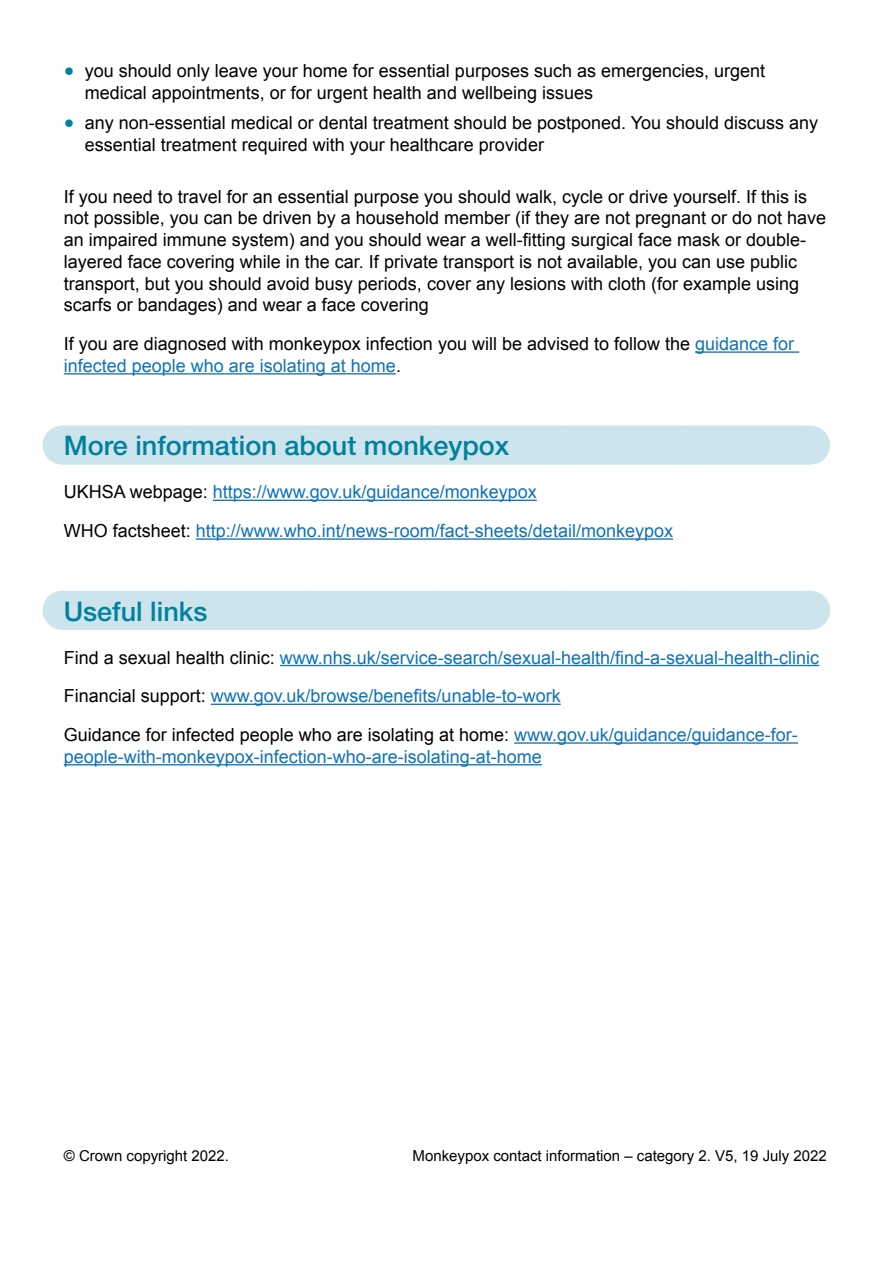
<style>
.page{position:relative;width:893px;height:1263px;background:#fff}
.page>*{position:absolute;margin:0;border:0;box-sizing:border-box;transform-origin:0 0}
.t1{font:500 27px "Helvetica Neue LT Std";color:#00819d}
.Body_copy{font:18px/21.8px "Arial";color:#000}
.Body_copy-2{font:18px/21.8px "Arial";color:#1072b9}
.Bullet_text{font:18px/21.8px "Arial";color:#000}
.Body_copy-3{font:15px "Arial";color:#000}
.s1{font-size:30px;color:#00819d}
.s2{color:#1072b9}
.s3{color:#000}
</style>
<div class="page">
<hr style="left:695px;top:351px;width:104px;height:2px;background:#1072b9">
<hr style="left:64px;top:373px;width:332px;height:1px;background:#1072b9">
<div style="left:62px;top:426px;width:748px;height:39px;background:#cde4ec"></div>
<svg style="left:189px;top:464px;width:558px;height:1px"></svg>
<hr style="left:810px;top:426px;width:1px;height:39px;background:#cde4ec">
<hr style="left:213px;top:500px;width:324px;height:1px;background:#1072b9">
<hr style="left:196px;top:538px;width:477px;height:2px;background:#1072b9">
<div style="left:62px;top:591px;width:748px;height:39px;background:#cde4ec"></div>
<hr style="left:810px;top:591px;width:1px;height:39px;background:#cde4ec">
<hr style="left:280px;top:665px;width:539px;height:1px;background:#1072b9">
<hr style="left:211px;top:704px;width:350px;height:1px;background:#1072b9">
<hr style="left:514px;top:742px;width:284px;height:2px;background:#1072b9">
<hr style="left:64px;top:764px;width:478px;height:1px;background:#1072b9">
<p class="Bullet_text" style="left:85px;top:60px;width:682px;text-indent:-21px"><span class="s1">•</span> you should only leave your home for essential purposes such as emergencies, urgent medical appointments, or for urgent health and wellbeing issues</p>
<p class="Bullet_text" style="left:85px;top:112px;width:735px;text-indent:-21px"><span class="s1">•</span> any non-essential medical or dental treatment should be postponed. You should discuss any essential treatment required with your healthcare provider</p>
<p class="Body_copy" style="left:64px;top:186px;width:764px">If you need to travel for an essential purpose you should walk, cycle or drive yourself. If this is not possible, you can be driven by a household member (if they are not pregnant or do not have an impaired immune system) and you should wear a well-fitting surgical face mask or double&shy;layered face covering while in the car. If private transport is not available, you can use public transport, but you should avoid busy periods, cover any lesions with cloth (for example using scarfs or bandages) and wear a face covering</p>
<p class="Body_copy" style="left:64px;top:333px;width:732px">If you are diagnosed with monkeypox infection you will be advised to follow the <span class="s2">guidance for infected people who are isolating at home</span>.</p>
<h2 class="t1" style="left:64px;top:430px;width:447px">More information about monkeypox</h2>
<p class="Body_copy-2" style="left:64px;top:481px;width:474px"><span class="s3">UKHSA webpage:</span> https://www.gov.uk/guidance/monkeypox</p>
<p class="Body_copy-2" style="left:64px;top:520px;width:611px"><span class="s3">WHO factsheet:</span> http://www.who.int/news-room/fact-sheets/detail/monkeypox</p>
<h2 class="t1" style="left:64px;top:595px;width:145px">Useful links</h2>
<p class="Body_copy-2" style="left:64px;top:647px;width:757px"><span class="s3">Find a sexual health clinic:</span> www.nhs.uk/service-search/sexual-health/find-a-sexual-health-clinic</p>
<p class="Body_copy-2" style="left:64px;top:685px;width:498px"><span class="s3">Financial support:</span> www.gov.uk/browse/benefits/unable-to-work</p>
<p class="Body_copy-2" style="left:64px;top:724px;width:736px"><span class="s3">Guidance for infected people who are isolating at home:</span> www.gov.uk/guidance/guidance-for&shy;people-with-monkeypox-infection-who-are-isolating-at-home</p>
<p class="Body_copy-3" style="left:64px;top:1146px;width:167px">© Crown copyright 2022.</p>
<p class="Body_copy-3" style="left:413px;top:1146px;width:416px">Monkeypox contact information – category 2. V5, 19 July 2022</p>
</div>
